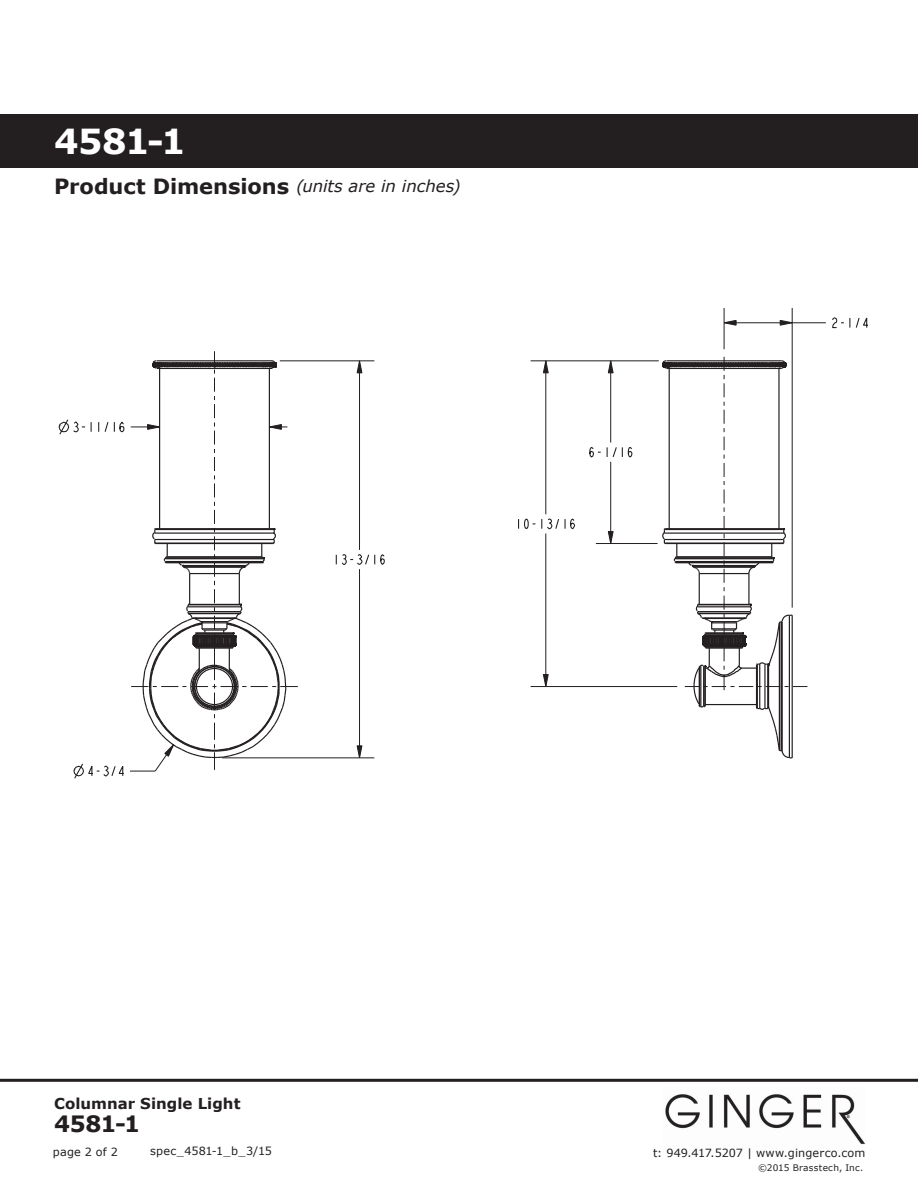
<style>
.page{position:relative;width:918px;height:1188px;background:#fff}
.page>*{position:absolute;margin:0;border:0;box-sizing:border-box;transform-origin:0 0}
.t1{font:700 34.5px "Verdana";color:#fff}
.t2{font:700 22.5px "Verdana";color:#231f20}
.t3{font:italic 16.5px "Verdana";letter-spacing:-.005em;color:#231f20}
.t4{font:700 15px "Verdana";letter-spacing:.005em;color:#231f20}
.t5{font:11.25px "Verdana";letter-spacing:.015em;color:#231f20}
.t6{font:9px "Verdana";letter-spacing:.025em;color:#231f20}
.s1{font-weight:700;font-style:normal;font-size:21px}
</style>
<div class="page">
<div style="left:0;top:114px;width:918px;height:54px;background:#231f20"></div>
<hr style="left:0;top:1079px;width:918px;height:3px;background:#231f20">
<img style="left:665px;top:1094px;width:200px;height:51px">
<svg style="left:518px;top:518px;width:17px;height:11px"></svg>
<svg style="left:541px;top:518px;width:35px;height:12px"></svg>
<svg style="left:543px;top:674px;width:6px;height:12px"></svg>
<svg style="left:543px;top:360px;width:6px;height:13px"></svg>
<svg style="left:589px;top:447px;width:12px;height:11px"></svg>
<svg style="left:607px;top:447px;width:26px;height:11px"></svg>
<svg style="left:608px;top:360px;width:6px;height:13px"></svg>
<svg style="left:608px;top:531px;width:6px;height:12px"></svg>
<svg style="left:832px;top:317px;width:36px;height:12px"></svg>
<svg style="left:780px;top:320px;width:12px;height:6px"></svg>
<svg style="left:723px;top:320px;width:14px;height:6px"></svg>
<svg style="left:336px;top:554px;width:49px;height:11px"></svg>
<svg style="left:356px;top:360px;width:7px;height:13px"></svg>
<svg style="left:356px;top:745px;width:7px;height:13px"></svg>
<hr style="left:222px;top:758px;width:152px;height:1px;background:#231f20">
<hr style="left:359px;top:361px;width:1px;height:189px;background:#231f20">
<hr style="left:359px;top:569px;width:1px;height:189px;background:#231f20">
<hr style="left:280px;top:361px;width:94px;height:1px;background:#231f20">
<hr style="left:546px;top:361px;width:1px;height:153px;background:#231f20">
<hr style="left:546px;top:534px;width:1px;height:153px;background:#231f20">
<hr style="left:610px;top:361px;width:1px;height:82px;background:#231f20">
<hr style="left:610px;top:462px;width:1px;height:82px;background:#231f20">
<hr style="left:531px;top:686px;width:146px;height:1px;background:#231f20">
<hr style="left:724px;top:308px;width:1px;height:41px;background:#231f20">
<hr style="left:596px;top:543px;width:62px;height:1px;background:#231f20">
<hr style="left:792px;top:308px;width:1px;height:300px;background:#231f20">
<hr style="left:531px;top:361px;width:128px;height:1px;background:#231f20">
<hr style="left:724px;top:322px;width:102px;height:1px;background:#231f20">
<svg style="left:58px;top:351px;width:240px;height:428px"></svg>
<svg style="left:662px;top:357px;width:145px;height:402px"></svg>
<h1 class="t1" style="left:54px;top:120px;width:133px">4581-1</h1>
<h3 class="t3" style="left:54px;top:176px;width:408px"><span class="s1">Product Dimensions</span> (units are in inches)</h3>
<h3 class="t4" style="left:54px;top:1094px;width:188px">Columnar Single Light</h3>
<h2 class="t2" style="left:54px;top:1109px;width:88px">4581-1</h2>
<p class="t5" style="left:150px;top:1144px;width:124px">spec_4581-1_b_3/15</p>
<p class="t5" style="left:53px;top:1144px;width:67px">page 2 of 2</p>
<p class="t5" style="left:653px;top:1145px;width:214px">t: 949.417.5207 | www.gingerco.com</p>
<p class="t6" style="left:758px;top:1162px;width:107px">©2015 Brasstech, Inc.</p>
</div>
